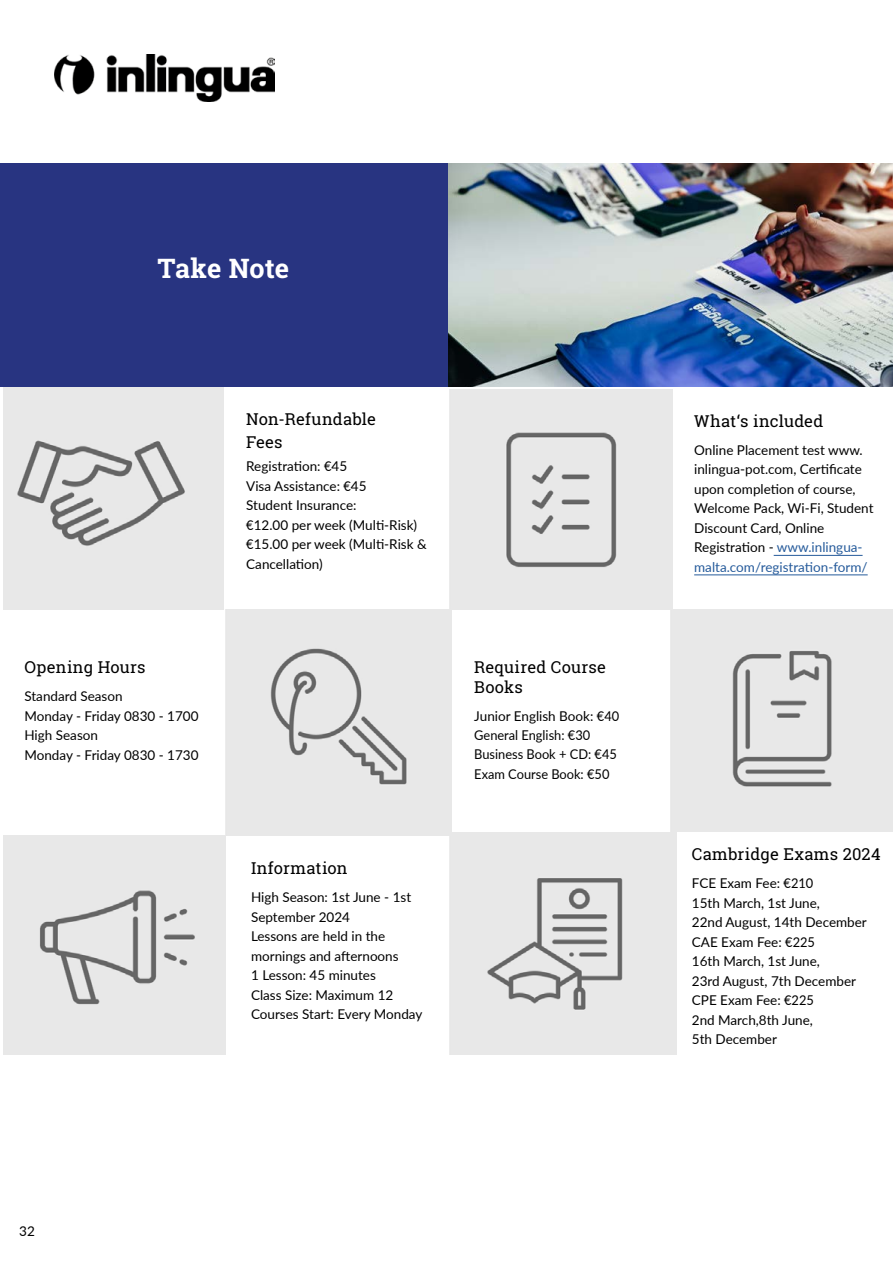
<style>
.page{position:relative;width:893px;height:1263px;background:#fff}
.page>*{position:absolute;margin:0;border:0;box-sizing:border-box;transform-origin:0 0}
.t1{font:700 27px "Roboto Slab";letter-spacing:-.005em;color:#fff}
.t2{font:16.5px/22.2px "Roboto Slab";letter-spacing:.015em;color:#000}
.t3{font:13.5px/19.5px "Lato";color:#000}
.s1{color:#265b9b}
</style>
<div class="page">
<img style="left:3px;top:386px;width:220px;height:223px">
<hr style="left:774px;top:555px;width:89px;height:1px;background:#265b9b">
<hr style="left:694px;top:575px;width:174px;height:1px;background:#265b9b">
<div style="left:0;top:163px;width:893px;height:223px;background:#283481"></div>
<img style="left:671px;top:609px;width:222px;height:223px">
<img style="left:450px;top:389px;width:223px;height:221px">
<img style="left:450px;top:833px;width:226px;height:221px">
<div style="left:225px;top:609px;width:227px;height:227px;background:#e8e8e8"></div>
<img style="left:3px;top:836px;width:222px;height:219px">
<img style="left:448px;top:163px;width:445px;height:223px">
<img style="left:54px;top:54px;width:220px;height:48px">
<h1 class="t1" style="left:157px;top:256px;width:133px">Take Note</h1>
<p class="t2" style="left:24px;top:658px;width:123px">Opening Hours</p>
<p class="t3" style="left:24px;top:686px;width:176px">Standard Season<br>Monday - Friday 0830 - 1700<br>High Season<br>Monday - Friday 0830 - 1730</p>
<p class="t2" style="left:246px;top:410px;width:131px">Non-Refundable<br>Fees</p>
<p class="t3" style="left:246px;top:456px;width:182px">Registration: €45<br>Visa Assistance: €45<br>Student Insurance:<br>€12.00 per week (Multi-Risk) €15.00 per week (Multi-Risk &amp;<br>Cancellation)</p>
<p class="t2" style="left:251px;top:859px;width:98px">Information</p>
<p class="t3" style="left:251px;top:887px;width:173px">High Season: 1st June - 1st<br>September 2024<br>Lessons are held in the mornings and afternoons<br>1 Lesson: 45 minutes<br>Class Size: Maximum 12<br>Courses Start: Every Monday</p>
<p class="t2" style="left:474px;top:659px;width:133px;line-height:19.5px">Required Course<br>Books</p>
<p class="t3" style="left:474px;top:706px;width:146px">Junior English Book: €40<br>General English: €30<br>Business Book + CD: €45<br>Exam Course Book: €50</p>
<p class="t3" style="left:19px;top:1222px;width:17px">32</p>
<p class="t2" style="left:694px;top:411px;width:131px">What‘s included</p>
<p class="t3" style="left:694px;top:439px;width:181px">Online Placement test www. inlingua-pot.com, Certificate upon completion of course,<br>Welcome Pack, Wi-Fi, Student<br>Discount Card, Online<br>Registration - <span class="s1">www.inlingua&shy;malta.com/registration-form/</span></p>
<p class="t2" style="left:692px;top:844px;width:190px">Cambridge Exams 2024</p>
<p class="t3" style="left:692px;top:873px;width:176px">FCE Exam Fee: €210<br>15th March, 1st June,<br>22nd August, 14th December<br>CAE Exam Fee: €225<br>16th March, 1st June,<br>23rd August, 7th December<br>CPE Exam Fee: €225<br>2nd March,8th June,<br>5th December</p>
</div>
